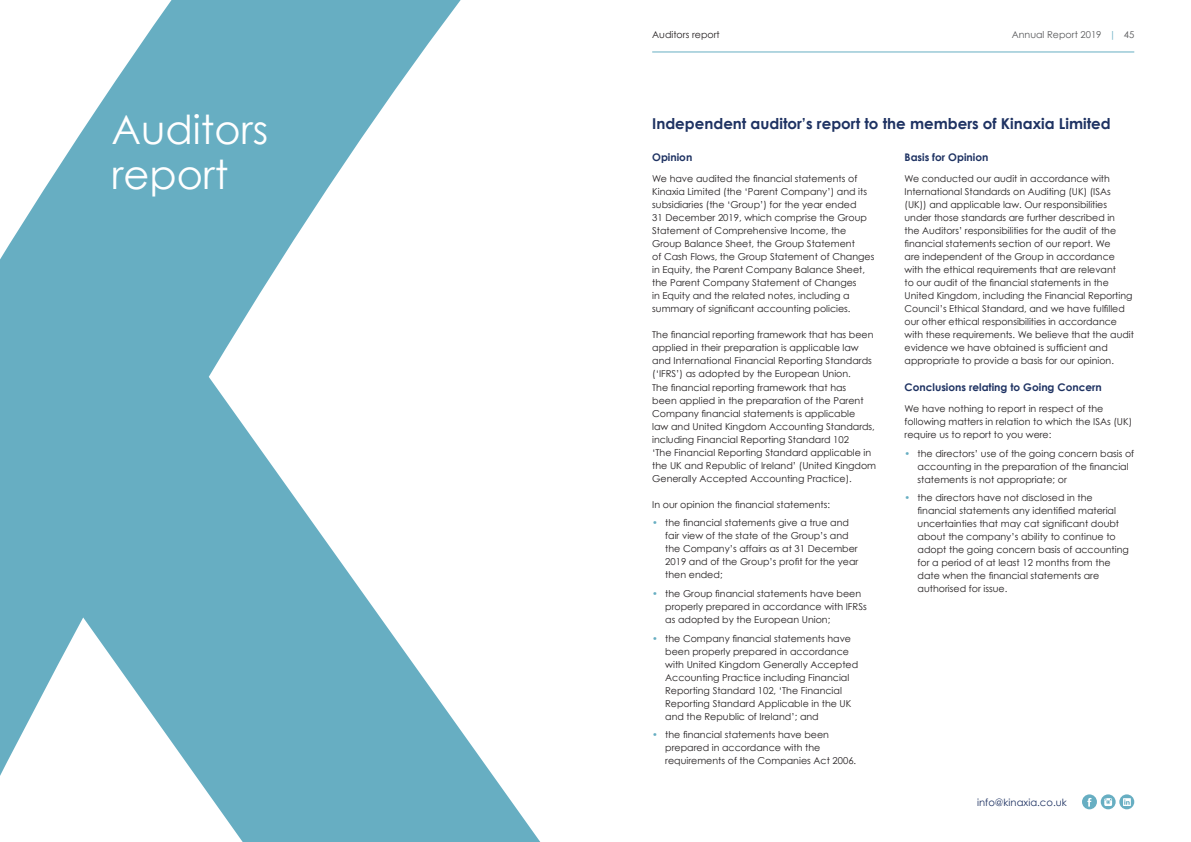
<style>
.page{position:relative;width:1191px;height:842px;background:#fff}
.page>*{position:absolute;margin:0;border:0;box-sizing:border-box;transform-origin:0 0}
.t1{font:40px "Century Gothic";color:#fff}
.t2{font:700 15px "Century Gothic";color:#1e3262}
.t3{font:700 10.5px "Century Gothic";color:#1e3262}
.t4{font:10px "Century Gothic";color:#1e3262}
.t5{font:9.5px/13px "Century Gothic";color:#231f20}
.t6{font:9.5px "Century Gothic";color:#57585a}
.s1{color:#67aec2}
</style>
<div class="page">
<hr style="left:652px;top:51px;width:482px;height:1px;background:#67aec2">
<svg style="left:0;top:0;width:540px;height:842px;fill:#67aec2"></svg>
<svg style="left:1082px;top:794px;width:52px;height:15px"></svg>
<p class="t5" style="left:652px;top:28px;width:69px">Auditors report</p>
<p class="t6" style="left:1011px;top:28px;width:124px">Annual Report 2019 <span class="s1">|</span> 45</p>
<p class="t1" style="left:111px;top:105px;width:158px">Auditors</p>
<p class="t2" style="left:652px;top:115px;width:460px">Independent auditor’s report to the members of Kinaxia Limited</p>
<p class="t1" style="left:111px;top:150px;width:118px">report</p>
<p class="t3" style="left:652px;top:151px;width:42px">Opinion</p>
<p class="t5" style="left:652px;top:172px;width:224px">We have audited the financial statements of Kinaxia Limited (the ‘Parent Company’) and its subsidiaries (the ‘Group’) for the year ended<br>31 December 2019, which comprise the Group Statement of Comprehensive Income, the Group Balance Sheet, the Group Statement<br>of Cash Flows, the Group Statement of Changes in Equity, the Parent Company Balance Sheet, the Parent Company Statement of Changes<br>in Equity and the related notes, including a summary of significant accounting policies.</p>
<p class="t5" style="left:652px;top:328px;width:225px">The financial reporting framework that has been applied in their preparation is applicable law and International Financial Reporting Standards (‘IFRS’) as adopted by the European Union.<br>The financial reporting framework that has<br>been applied in the preparation of the Parent Company financial statements is applicable<br>law and United Kingdom Accounting Standards, including Financial Reporting Standard 102<br>‘The Financial Reporting Standard applicable in the UK and Republic of Ireland’ (United Kingdom Generally Accepted Accounting Practice).</p>
<p class="t5" style="left:652px;top:497px;width:179px">In our opinion the financial statements:</p>
<p class="t5" style="left:665px;top:516px;width:195px;text-indent:-13px"><span class="s1">•</span> the financial statements give a true and fair view of the state of the Group’s and the Company’s affairs as at 31 December 2019 and of the Group’s profit for the year then ended;</p>
<p class="t5" style="left:665px;top:587px;width:203px;text-indent:-13px"><span class="s1">•</span> the Group financial statements have been properly prepared in accordance with IFRSs as adopted by the European Union;</p>
<p class="t5" style="left:665px;top:631px;width:195px;text-indent:-13px"><span class="s1">•</span> the Company financial statements have been properly prepared in accordance with United Kingdom Generally Accepted Accounting Practice including Financial Reporting Standard 102, ‘The Financial Reporting Standard Applicable in the UK and the Republic of Ireland’; and</p>
<p class="t5" style="left:665px;top:728px;width:192px;text-indent:-13px"><span class="s1">•</span> the financial statements have been prepared in accordance with the requirements of the Companies Act 2006.</p>
<p class="t3" style="left:904px;top:151px;width:85px">Basis for Opinion</p>
<p class="t5" style="left:904px;top:172px;width:231px">We conducted our audit in accordance with International Standards on Auditing (UK) (ISAs (UK)) and applicable law. Our responsibilities under those standards are further described in<br>the Auditors’ responsibilities for the audit of the financial statements section of our report. We<br>are independent of the Group in accordance with the ethical requirements that are relevant<br>to our audit of the financial statements in the United Kingdom, including the Financial Reporting Council’s Ethical Standard, and we have fulfilled our other ethical responsibilities in accordance with these requirements. We believe that the audit evidence we have obtained is sufficient and appropriate to provide a basis for our opinion.</p>
<p class="t3" style="left:904px;top:380px;width:199px">Conclusions relating to Going Concern</p>
<p class="t5" style="left:904px;top:402px;width:229px">We have nothing to report in respect of the following matters in relation to which the ISAs (UK) require us to report to you were:</p>
<p class="t5" style="left:917px;top:447px;width:218px;text-indent:-13px"><span class="s1">•</span> the directors’ use of the going concern basis of accounting in the preparation of the financial statements is not appropriate; or</p>
<p class="t5" style="left:917px;top:491px;width:213px;text-indent:-13px"><span class="s1">•</span> the directors have not disclosed in the financial statements any identified material uncertainties that may cat significant doubt about the company’s ability to continue to adopt the going concern basis of accounting for a period of at least 12 months from the date when the financial statements are authorised for issue.</p>
<p class="t4" style="left:977px;top:796px;width:91px">info@kinaxia.co.uk</p>
</div>
